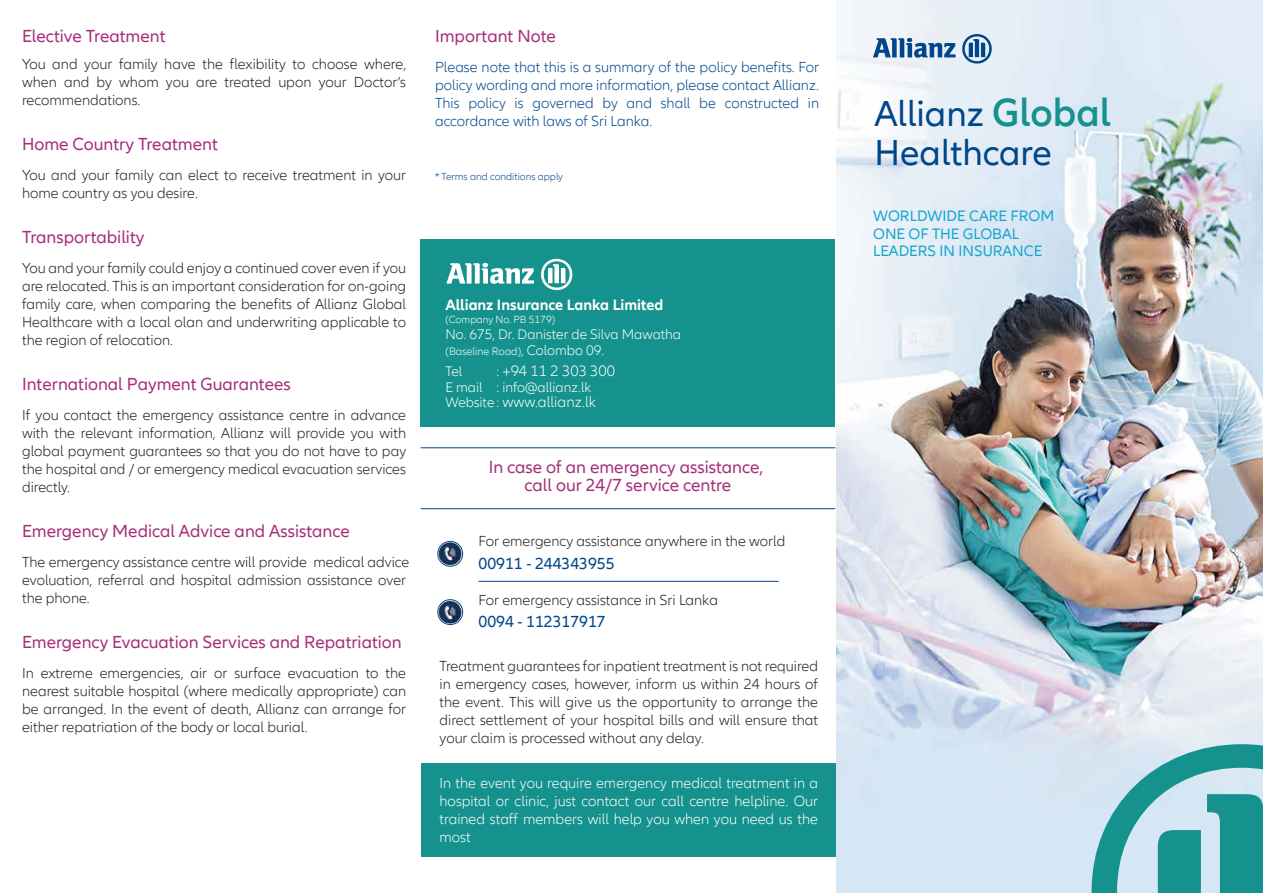
<style>
.page{position:relative;width:1263px;height:893px;background:#fff}
.page>*{position:absolute;margin:0;border:0;box-sizing:border-box;transform-origin:0 0}
.t1{font:37.2px/39px "Allianz Neo";color:#00468b}
.t2{font:18px/18px "Allianz Neo";color:#a62e7a;text-align:center}
.t3{font:16.5px "Allianz Neo";color:#00468b}
.t4{font:15.6px/17.1px "Allianz Neo";color:#15a6d1}
.t5{font:300 15.45px "Allianz Neo";color:#fff}
.t6{font:700 15.45px "Allianz Neo";color:#fff}
.t7{font:300 15px/18px "Allianz Neo";color:#231f20;text-align:justify}
.t8{font:300 15px/18px "Allianz Neo";color:#00468b;text-align:justify}
.t9{font:300 15px/18px "Allianz Neo";color:#fff;text-align:justify}
.t10{font:300 14.25px/15.5px "Allianz Neo";color:#fff}
.t11{font:300 11.1px "Allianz Neo";color:#fff}
.t12{font:300 10.65px "Allianz Neo";color:#fff}
.t13{font:300 10.5px "Allianz Neo";color:#00468b}
.s1{font-size:14.25px}
.s2{font-weight:600;font-size:40.5px;color:#15928d}
</style>
<div class="page">
<div style="left:421px;top:240px;width:414px;height:187px;background:#15928d"></div>
<svg style="left:446px;top:263px;width:88px;height:21px"></svg>
<svg style="left:541px;top:259px;width:31px;height:31px"></svg>
<hr style="left:421px;top:447px;width:414px;height:1px;background:#00468b">
<hr style="left:421px;top:508px;width:414px;height:1px;background:#00468b">
<hr style="left:478px;top:581px;width:300px;height:1px;background:#00468b">
<img style="left:439px;top:542px;width:23px;height:23px;border-radius:11px">
<div style="left:438px;top:541px;width:25px;height:25px;border:1px solid #00468b;border-radius:50%"></div>
<img style="left:439px;top:601px;width:23px;height:23px;border-radius:11px">
<div style="left:438px;top:599px;width:25px;height:26px;border:1px solid #00468b;border-radius:50%"></div>
<div style="left:421px;top:764px;width:414px;height:93px;background:#15928d"></div>
<img style="left:836px;top:1px;width:427px;height:892px">
<svg style="left:873px;top:38px;width:82px;height:20px;background:#7399bf"></svg>
<svg style="left:962px;top:34px;width:30px;height:30px"></svg>
<svg style="left:1091px;top:744px;width:172px;height:149px;background:#75bcc0"></svg>
<p class="t2" style="left:22px;top:27px;width:145px">Elective Treatment</p>
<p class="t7" style="left:22px;top:55px;width:386px">You and your family have the flexibility to choose where, when and by whom you are treated upon your Doctor’s recommendations.</p>
<p class="t2" style="left:22px;top:135px;width:197px">Home Country Treatment</p>
<p class="t7" style="left:22px;top:166px;width:386px">You and your family can elect to receive treatment in your home country as you desire.</p>
<p class="t2" style="left:22px;top:228px;width:124px">Transportability</p>
<p class="t7" style="left:22px;top:259px;width:386px">You and your family could enjoy a continued cover even if you are relocated. This is an important consideration for on-going family care, when comparing the benefits of Allianz Global Healthcare with a local olan and underwriting applicable to the region of relocation.</p>
<p class="t2" style="left:22px;top:375px;width:270px">International Payment Guarantees</p>
<p class="t7" style="left:22px;top:406px;width:386px">If you contact the emergency assistance centre in advance with the relevant information, Allianz will provide you with global payment guarantees so that you do not have to pay the hospital and / or emergency medical evacuation services directly.</p>
<p class="t2" style="left:22px;top:522px;width:329px">Emergency Medical Advice and Assistance</p>
<p class="t7" style="left:22px;top:553px;width:389px;text-align:left">The emergency assistance centre will provide medical advice evoluation, referral and hospital admission assistance over the phone.</p>
<p class="t2" style="left:22px;top:633px;width:381px">Emergency Evacuation Services and Repatriation</p>
<p class="t7" style="left:22px;top:664px;width:386px">In extreme emergencies, air or surface evacuation to the nearest suitable hospital (where medically appropriate) can be arranged. In the event of death, Allianz can arrange for either repatriation of the body or local burial.</p>
<p class="t2" style="left:435px;top:27px;width:122px">Important Note</p>
<p class="t8" style="left:435px;top:58px;width:386px">Please note that this is a summary of the policy benefits. For policy wording and more information, please contact Allianz.<br>This policy is governed by and shall be constructed in accordance with laws of Sri Lanka.</p>
<p class="t13" style="left:435px;top:170px;width:130px">* Terms and conditions apply</p>
<p class="t6" style="left:445px;top:296px;width:219px">Allianz Insurance Lanka Limited</p>
<p class="t12" style="left:445px;top:314px;width:111px">(Company No. PB 5179)</p>
<p class="t10" style="left:445px;top:327px;width:237px">No. 675, Dr. Danister de Silva Mawatha</p>
<p class="t11" style="left:445px;top:345px;width:160px">(Baseline Road)<span class="s1">, Colombo 09.</span></p>
<p class="t10" style="left:445px;top:364px;width:39px">Tel<br>E mail</p>
<p class="t5" style="left:445px;top:393px;width:152px"><span class="s1">Website:</span> www.allianz.lk</p>
<p class="t5" style="left:497px;top:362px;width:120px"><span class="s1">:</span> +94 11 2 303 300</p>
<p class="t10" style="left:497px;top:380px;width:96px">: info@allianz.lk</p>
<p class="t2" style="left:489px;top:459px;width:276px">In case of an emergency assistance, call our 24/7 service centre</p>
<p class="t7" style="left:478px;top:533px;width:308px">For emergency assistance anywhere in the world</p>
<p class="t3" style="left:478px;top:554px;width:138px">00911 - 244343955</p>
<p class="t7" style="left:478px;top:591px;width:241px">For emergency assistance in Sri Lanka</p>
<p class="t3" style="left:478px;top:612px;width:129px">0094 - 112317917</p>
<p class="t7" style="left:439px;top:658px;width:380px">Treatment guarantees for inpatient treatment is not required in emergency cases, however, inform us within 24 hours of the event. This will give us the opportunity to arrange the direct settlement of your hospital bills and will ensure that your claim is processed without any delay.</p>
<p class="t9" style="left:439px;top:774px;width:380px">In the event you require emergency medical treatment in a hospital or clinic, just contact our call centre helpline. Our trained staff members will help you when you need us the most</p>
<h1 class="t1" style="left:875px;top:96px;width:238px">Allianz <span class="s2">Global<br></span>Healthcare</h1>
<p class="t4" style="left:873px;top:208px;width:183px">WORLDWIDE CARE FROM<br>ONE OF THE GLOBAL<br>LEADERS IN INSURANCE</p>
</div>
